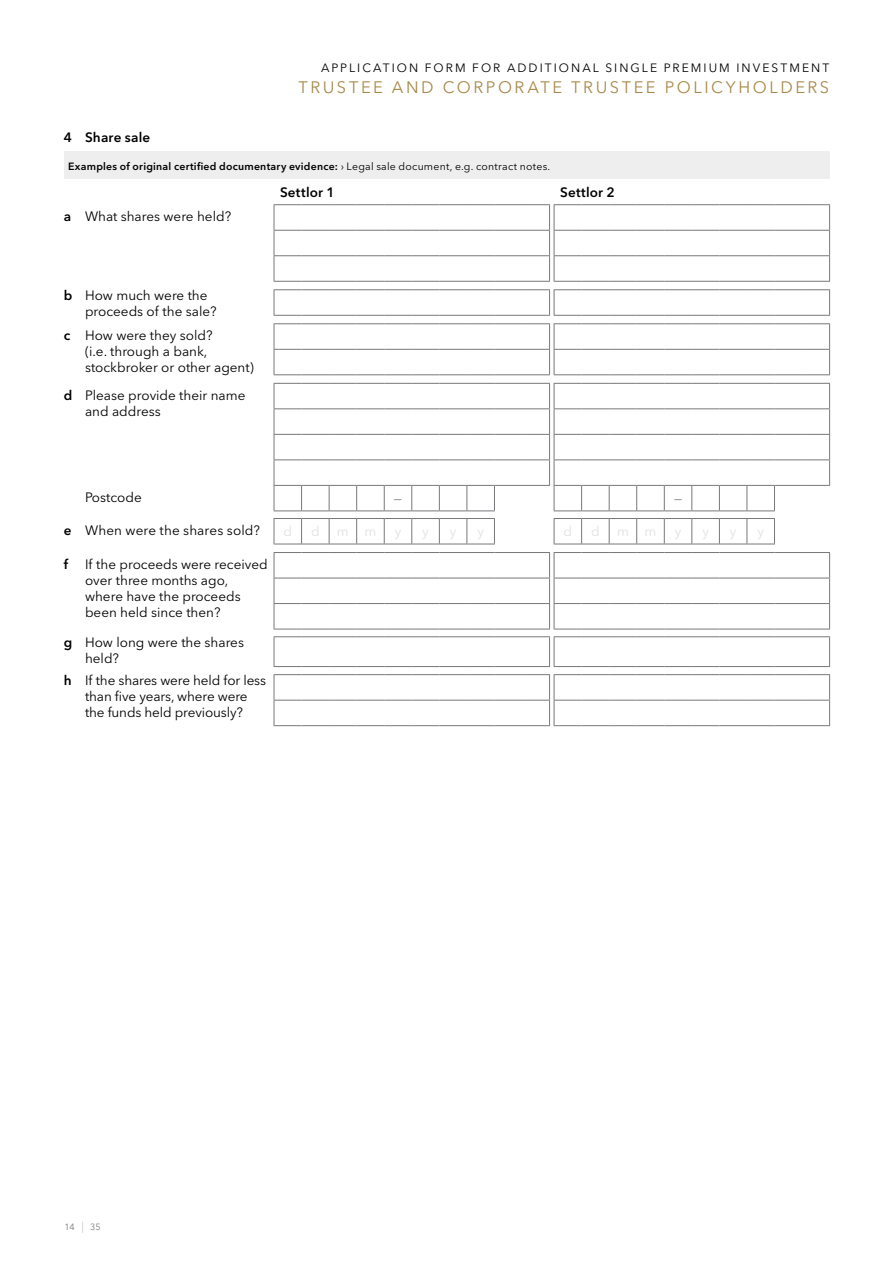
<style>
.page{position:relative;width:893px;height:1263px;background:#fff}
.page>*{position:absolute;margin:0;border:0;box-sizing:border-box;transform-origin:0 0}
.t1{font:16.5px "Avenir Next LT Pro";letter-spacing:.155em;color:#a88848}
.t2{font:13.5px/16.2px "Avenir Next LT Pro";color:#000}
.t3{font:600 13.5px "Avenir Next LT Pro";letter-spacing:.015em;color:#000}
.t4{font:13.5px "Avenir Next LT Pro";color:#e0e1e2}
.t5{font:13.5px "Avenir Next LT Pro";color:#77787b}
.t6{font:12px "Avenir Next LT Pro";letter-spacing:.17em;color:#000}
.t7{font:600 10.5px "Avenir Next LT Pro";letter-spacing:.025em;color:#000}
.t8{font:9px "Avenir Next LT Pro";color:#77787b}
.s1{font-weight:400}
.s2{font-weight:600}
.s3{font-weight:200;font-size:11.25px}
</style>
<div class="page">
<div style="left:64px;top:151px;width:766px;height:28px;background:#eeeeef"></div>
<svg style="left:274px;top:518px;width:221px;height:27px"></svg>
<svg style="left:554px;top:518px;width:221px;height:27px"></svg>
<svg style="left:274px;top:674px;width:556px;height:52px"></svg>
<svg style="left:274px;top:289px;width:556px;height:27px"></svg>
<svg style="left:274px;top:204px;width:556px;height:78px"></svg>
<svg style="left:274px;top:323px;width:556px;height:52px"></svg>
<svg style="left:274px;top:383px;width:556px;height:128px"></svg>
<svg style="left:274px;top:552px;width:556px;height:78px"></svg>
<svg style="left:274px;top:636px;width:556px;height:31px"></svg>
<p class="t6" style="left:321px;top:61px;width:47px">App lica</p>
<p class="t6" style="left:383px;top:61px;width:448px">tion f orm f or Additiona l Single Premium inves tment</p>
<p class="t1" style="left:298px;top:77px;width:418px">Trus tee a nd corp orate trus tee p olicyh</p>
<p class="t1" style="left:753px;top:77px;width:76px">olders</p>
<p class="t3" style="left:64px;top:129px;width:88px">4 Share sale</p>
<p class="t7" style="left:68px;top:160px;width:484px">Examples of original certified documentary evidence: <span class="s1">› Legal sale document, e.g. contract notes.</span></p>
<p class="t3" style="left:280px;top:184px;width:56px">Settlor 1</p>
<p class="t3" style="left:560px;top:184px;width:56px">Settlor 2</p>
<p class="t2" style="left:64px;top:208px;width:169px"><span class="s2">a</span> What shares were held?</p>
<p class="t2" style="left:85px;top:287px;width:133px;text-indent:-21px"><span class="s2">b</span> How much were the proceeds of the sale?</p>
<p class="t2" style="left:85px;top:327px;width:170px;text-indent:-21px"><span class="s2">c</span> How were they sold?<br>(i.e. through a bank, stockbroker or other agent)</p>
<p class="t2" style="left:85px;top:387px;width:162px;text-indent:-21px"><span class="s2">d</span> Please provide their name and address</p>
<p class="t2" style="left:85px;top:489px;width:58px">Postcode</p>
<p class="t5" style="left:394px;top:490px;width:10px">—</p>
<p class="t5" style="left:674px;top:490px;width:10px">—</p>
<p class="t2" style="left:64px;top:522px;width:198px"><span class="s2">e</span> When were the shares sold?</p>
<p class="t4" style="left:283px;top:524px;width:10px">d</p>
<p class="t4" style="left:311px;top:524px;width:10px">d</p>
<p class="t4" style="left:337px;top:524px;width:41px">m m</p>
<p class="t4" style="left:395px;top:524px;width:8px">y</p>
<p class="t4" style="left:422px;top:524px;width:8px">y</p>
<p class="t4" style="left:450px;top:524px;width:8px">y</p>
<p class="t4" style="left:477px;top:524px;width:8px">y</p>
<p class="t4" style="left:564px;top:524px;width:10px">d</p>
<p class="t4" style="left:591px;top:524px;width:10px">d</p>
<p class="t4" style="left:617px;top:524px;width:41px">m m</p>
<p class="t4" style="left:675px;top:524px;width:8px">y</p>
<p class="t4" style="left:702px;top:524px;width:8px">y</p>
<p class="t4" style="left:730px;top:524px;width:8px">y</p>
<p class="t4" style="left:757px;top:524px;width:8px">y</p>
<p class="t3" style="left:64px;top:556px;width:6px">f</p>
<p class="t2" style="left:85px;top:556px;width:184px">If the proceeds were received over three months ago, where have the proceeds been held since then?</p>
<p class="t2" style="left:85px;top:634px;width:160px;text-indent:-21px"><span class="s2">g</span> How long were the shares held?</p>
<p class="t2" style="left:64px;top:672px;width:204px;text-align:center"><span class="s2">h</span> If the shares were held for less than five years, where were<br>the funds held previously?</p>
<p class="t8" style="left:65px;top:1222px;width:12px">14</p>
<p class="t8" style="left:81px;top:1222px;width:21px"><span class="s3">|</span> 35</p>
</div>
